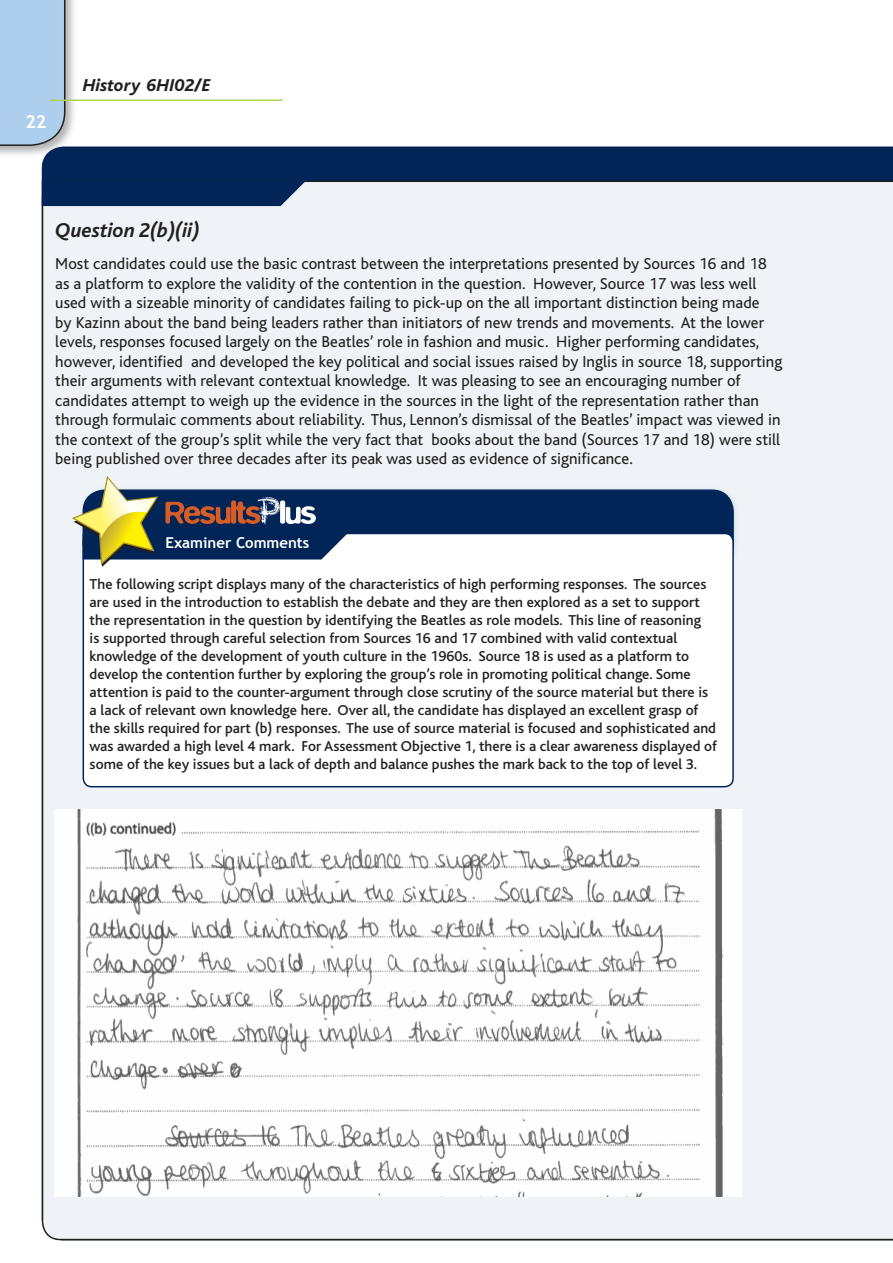
<style>
.page{position:relative;width:893px;height:1263px;background:#fff}
.page>*{position:absolute;margin:0;border:0;box-sizing:border-box;transform-origin:0 0}
.Heading_2{font:italic 700 21px "Bliss";color:#231f20}
.t1{font:italic 800 18px "Bliss";color:#231f20}
.t2{font:700 18px "Trebuchet MS";color:#fff}
.Body_text{font:16.5px/19.5px "Bliss";color:#231f20}
.Examiner_comments{font:500 15px/18px "Bliss";color:#231f20}
.t3{font:700 15px "Trebuchet MS";color:#fff}
</style>
<div class="page">
<div style="left:0;top:0;width:77px;height:158px;background:#231f20;opacity:.35"></div>
<div style="left:0;top:0;width:65px;height:146px;background:#adceec"></div>
<hr style="left:50px;top:99px;width:233px;height:2px;background:#b0d354">
<div style="left:42px;top:146px;width:850px;height:35px;background:#002556"></div>
<div style="left:42px;top:181px;width:850px;height:1059px;background:#eff3f7"></div>
<svg style="left:42px;top:180px;width:264px;height:26px;background:#0b2e5d"></svg>
<svg style="left:892px;top:146px;width:1px;height:1094px"></svg>
<img style="left:54px;top:810px;width:687px;height:386px">
<div style="left:79px;top:486px;width:662px;height:87px;background:#adceec;opacity:.55"></div>
<div style="left:83px;top:490px;width:650px;height:75px;background:#002556;border-radius:21px"></div>
<div style="left:83px;top:489px;width:651px;height:77px;border:2px solid #002556;border-radius:21px"></div>
<div style="left:83px;top:533px;width:650px;height:254px;background:#fff;border-radius:9px"></div>
<div style="left:83px;top:533px;width:651px;height:254px;border:2px solid #002556;border-radius:9px"></div>
<svg style="left:70px;top:475px;width:277px;height:92px"></svg>
<p class="t2" style="left:25px;top:110px;width:11px">22</p>
<p class="t1" style="left:83px;top:76px;width:129px">History 6HI02/E</p>
<p class="Heading_2" style="left:55px;top:219px;width:146px">Question 2(b)(ii)</p>
<p class="Body_text" style="left:55px;top:254px;width:729px">Most candidates could use the basic contrast between the interpretations presented by Sources 16 and 18 as a platform to explore the validity of the contention in the question. However, Source 17 was less well used with a sizeable minority of candidates failing to pick-up on the all important distinction being made<br>by Kazinn about the band being leaders rather than initiators of new trends and movements. At the lower levels, responses focused largely on the Beatles’ role in fashion and music. Higher performing candidates, however, identified and developed the key political and social issues raised by Inglis in source 18, supporting their arguments with relevant contextual knowledge. It was pleasing to see an encouraging number of candidates attempt to weigh up the evidence in the sources in the light of the representation rather than through formulaic comments about reliability. Thus, Lennon’s dismissal of the Beatles’ impact was viewed in the context of the group’s split while the very fact that books about the band (Sources 17 and 18) were still being published over three decades after its peak was used as evidence of significance.</p>
<p class="t3" style="left:165px;top:533px;width:145px">Examiner Comments</p>
<p class="Examiner_comments" style="left:90px;top:575px;width:629px">The following script displays many of the characteristics of high performing responses. The sources are used in the introduction to establish the debate and they are then explored as a set to support the representation in the question by identifying the Beatles as role models. This line of reasoning<br>is supported through careful selection from Sources 16 and 17 combined with valid contextual knowledge of the development of youth culture in the 1960s. Source 18 is used as a platform to develop the contention further by exploring the group’s role in promoting political change. Some attention is paid to the counter-argument through close scrutiny of the source material but there is a lack of relevant own knowledge here. Over all, the candidate has displayed an excellent grasp of the skills required for part (b) responses. The use of source material is focused and sophisticated and was awarded a high level 4 mark. For Assessment Objective 1, there is a clear awareness displayed of some of the key issues but a lack of depth and balance pushes the mark back to the top of level 3.</p>
</div>
